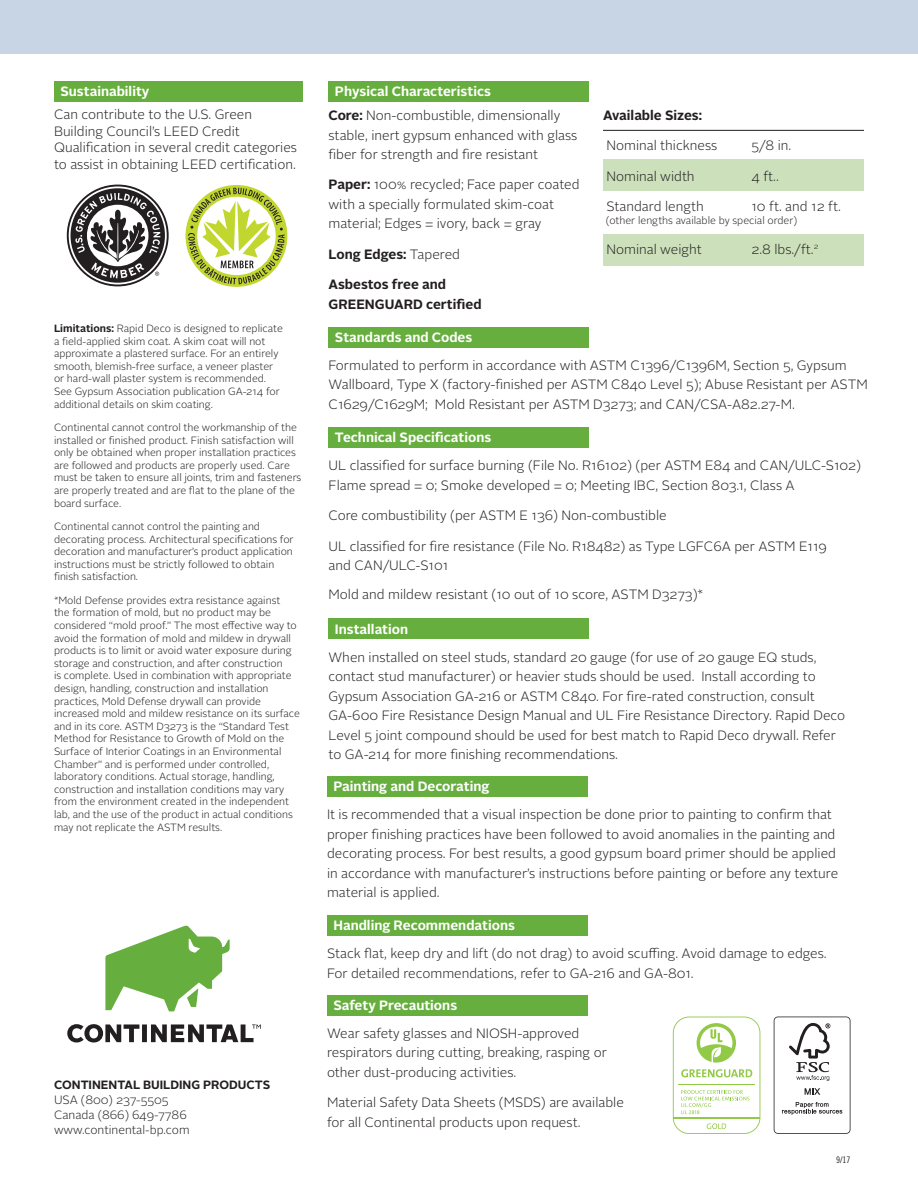
<style>
.page{position:relative;width:918px;height:1188px;background:#fff}
.page>*{position:absolute;margin:0;border:0;box-sizing:border-box;transform-origin:0 0}
.t1{font:300 13.5px/19.5px "Alright Sans";color:#231f20}
.t2{font:700 13.5px "Alright Sans";color:#fff}
.t3{font:700 13.5px/19.5px "Alright Sans";color:#231f20}
.t4{font:300 12px "Alright Sans";color:#231f20}
.t5{font:700 12px "Alright Sans";color:#231f20}
.t6{font:300 10.5px/12.6px "Alright Sans";color:#231f20}
.t7{font:9px "Trade Gothic Cond Eighteen";color:#231f20}
.s1{font-weight:700}
.s2{font-weight:300}
</style>
<div class="page">
<div style="left:603px;top:160px;width:261px;height:31px;background:#cce1bb"></div>
<div style="left:603px;top:234px;width:261px;height:32px;background:#cce1bb"></div>
<div style="left:328px;top:81px;width:262px;height:20px;background:#66ae3d"></div>
<div style="left:328px;top:327px;width:262px;height:20px;background:#66ae3d"></div>
<div style="left:328px;top:428px;width:262px;height:20px;background:#66ae3d"></div>
<div style="left:328px;top:619px;width:262px;height:20px;background:#66ae3d"></div>
<div style="left:327px;top:777px;width:261px;height:20px;background:#66ae3d"></div>
<div style="left:327px;top:915px;width:261px;height:20px;background:#66ae3d"></div>
<div style="left:327px;top:995px;width:261px;height:20px;background:#66ae3d"></div>
<hr style="left:603px;top:130px;width:261px;height:1px;background:#231f20">
<div style="left:54px;top:81px;width:248px;height:20px;background:#66ae3d"></div>
<svg style="left:673px;top:1017px;width:87px;height:117px"></svg>
<svg style="left:67px;top:185px;width:102px;height:101px"></svg>
<svg style="left:186px;top:185px;width:101px;height:102px"></svg>
<svg style="left:67px;top:1024px;width:194px;height:18px"></svg>
<svg style="left:105px;top:925px;width:125px;height:86px"></svg>
<div style="left:0;top:0;width:918px;height:54px;background:#c8d5e4"></div>
<svg style="left:774px;top:1017px;width:76px;height:117px"></svg>
<p class="t2" style="left:60px;top:82px;width:90px">Sustainability</p>
<p class="t1" style="left:54px;top:107px;width:245px;line-height:16.5px">Can contribute to the U.S. Green Building Council’s LEED Credit Qualification in several credit categories to assist in obtaining LEED certification.</p>
<p class="t6" style="left:54px;top:322px;width:230px"><span class="s1">Limitations:</span> Rapid Deco is designed to replicate a field-applied skim coat. A skim coat will not approximate a plastered surface. For an entirely smooth, blemish-free surface, a veneer plaster or hard-wall plaster system is recommended.<br>See Gypsum Association publication GA-214 for additional details on skim coating.</p>
<p class="t6" style="left:54px;top:421px;width:249px">Continental cannot control the workmanship of the installed or finished product. Finish satisfaction will only be obtained when proper installation practices are followed and products are properly used. Care must be taken to ensure all joints, trim and fasteners are properly treated and are flat to the plane of the board surface.</p>
<p class="t6" style="left:54px;top:520px;width:241px">Continental cannot control the painting and decorating process. Architectural specifications for decoration and manufacturer’s product application instructions must be strictly followed to obtain finish satisfaction.</p>
<p class="t6" style="left:54px;top:594px;width:247px">*Mold Defense provides extra resistance against<br>the formation of mold, but no product may be considered “mold proof.” The most effective way to avoid the formation of mold and mildew in drywall products is to limit or avoid water exposure during storage and construction, and after construction<br>is complete. Used in combination with appropriate design, handling, construction and installation practices, Mold Defense drywall can provide increased mold and mildew resistance on its surface and in its core. ASTM D3273 is the “Standard Test Method for Resistance to Growth of Mold on the Surface of Interior Coatings in an Environmental Chamber” and is performed under controlled, laboratory conditions. Actual storage, handling, construction and installation conditions may vary from the environment created in the independent lab, and the use of the product in actual conditions may not replicate the ASTM results.</p>
<p class="t5" style="left:54px;top:1076px;width:218px">CONTINENTAL BUILDING PRODUCTS</p>
<p class="t4" style="left:54px;top:1092px;width:116px">USA (800) 237-5505</p>
<p class="t4" style="left:54px;top:1107px;width:134px">Canada (866) 649-7786</p>
<p class="t4" style="left:54px;top:1122px;width:137px">www.continental-bp.com</p>
<p class="t2" style="left:335px;top:82px;width:158px">Physical Characteristics</p>
<p class="t1" style="left:328px;top:106px;width:250px"><span class="s1">Core:</span> Non-combustible, dimensionally stable, inert gypsum enhanced with glass fiber for strength and fire resistant</p>
<p class="t1" style="left:328px;top:175px;width:253px"><span class="s1">Paper:</span> 100% recycled; Face paper coated with a specially formulated skim-coat material; Edges = ivory, back = gray</p>
<p class="t3" style="left:328px;top:244px;width:133px">Long Edges: <span class="s2">Tapered</span></p>
<p class="t3" style="left:328px;top:275px;width:155px">Asbestos free and<br>GREENGUARD certified</p>
<p class="t2" style="left:335px;top:328px;width:139px">Standards and Codes</p>
<p class="t3" style="left:603px;top:106px;width:101px">Available Sizes:</p>
<p class="t1" style="left:606px;top:136px;width:112px">Nominal thickness</p>
<p class="t1" style="left:752px;top:136px;width:41px">5/8 in.</p>
<p class="t1" style="left:606px;top:167px;width:90px">Nominal width</p>
<p class="t1" style="left:752px;top:167px;width:29px">4 ft..</p>
<p class="t1" style="left:606px;top:197px;width:99px">Standard length</p>
<p class="t1" style="left:752px;top:197px;width:91px">10 ft. and 12 ft.</p>
<p class="t6" style="left:606px;top:214px;width:193px">(other lengths available by special order)</p>
<p class="t1" style="left:606px;top:240px;width:97px">Nominal weight</p>
<p class="t1" style="left:752px;top:240px;width:68px">2.8 lbs./ft.<sup>2</sup></p>
<p class="t1" style="left:328px;top:356px;width:541px">Formulated to perform in accordance with ASTM C1396/C1396M, Section 5, Gypsum<br>Wallboard, Type X (factory-finished per ASTM C840 Level 5); Abuse Resistant per ASTM<br>C1629/C1629M; Mold Resistant per ASTM D3273; and CAN/CSA-A82.27-M.</p>
<p class="t2" style="left:335px;top:428px;width:158px">Technical Specifications</p>
<p class="t1" style="left:328px;top:456px;width:534px">UL classified for surface burning (File No. R16102) (per ASTM E84 and CAN/ULC-S102)<br>Flame spread = 0; Smoke developed = 0; Meeting IBC, Section 803.1, Class A</p>
<p class="t1" style="left:328px;top:506px;width:340px">Core combustibility (per ASTM E 136) Non-combustible</p>
<p class="t1" style="left:328px;top:536px;width:500px">UL classified for fire resistance (File No. R18482) as Type LGFC6A per ASTM E119 and CAN/ULC-S101</p>
<p class="t1" style="left:328px;top:585px;width:376px">Mold and mildew resistant (10 out of 10 score, ASTM D3273)*</p>
<p class="t2" style="left:335px;top:619px;width:75px">Installation</p>
<p class="t1" style="left:328px;top:647px;width:518px">When installed on steel studs, standard 20 gauge (for use of 20 gauge EQ studs, contact stud manufacturer) or heavier studs should be used. Install according to Gypsum Association GA-216 or ASTM C840. For fire-rated construction, consult GA-600 Fire Resistance Design Manual and UL Fire Resistance Directory. Rapid Deco Level 5 joint compound should be used for best match to Rapid Deco drywall. Refer to GA-214 for more finishing recommendations.</p>
<p class="t2" style="left:333px;top:777px;width:158px">Painting and Decorating</p>
<p class="t1" style="left:327px;top:805px;width:513px">It is recommended that a visual inspection be done prior to painting to confirm that proper finishing practices have been followed to avoid anomalies in the painting and decorating process. For best results, a good gypsum board primer should be applied in accordance with manufacturer’s instructions before painting or before any texture material is applied.</p>
<p class="t2" style="left:333px;top:916px;width:183px">Handling Recommendations</p>
<p class="t1" style="left:327px;top:944px;width:501px">Stack flat, keep dry and lift (do not drag) to avoid scuffing. Avoid damage to edges.<br>For detailed recommendations, refer to GA-216 and GA-801.</p>
<p class="t2" style="left:333px;top:996px;width:125px">Safety Precautions</p>
<p class="t1" style="left:327px;top:1024px;width:281px">Wear safety glasses and NIOSH-approved respirators during cutting, breaking, rasping or other dust-producing activities.</p>
<p class="t1" style="left:327px;top:1093px;width:298px">Material Safety Data Sheets (MSDS) are available for all Continental products upon request.</p>
<p class="t7" style="left:836px;top:1154px;width:16px">9/17</p>
</div>
